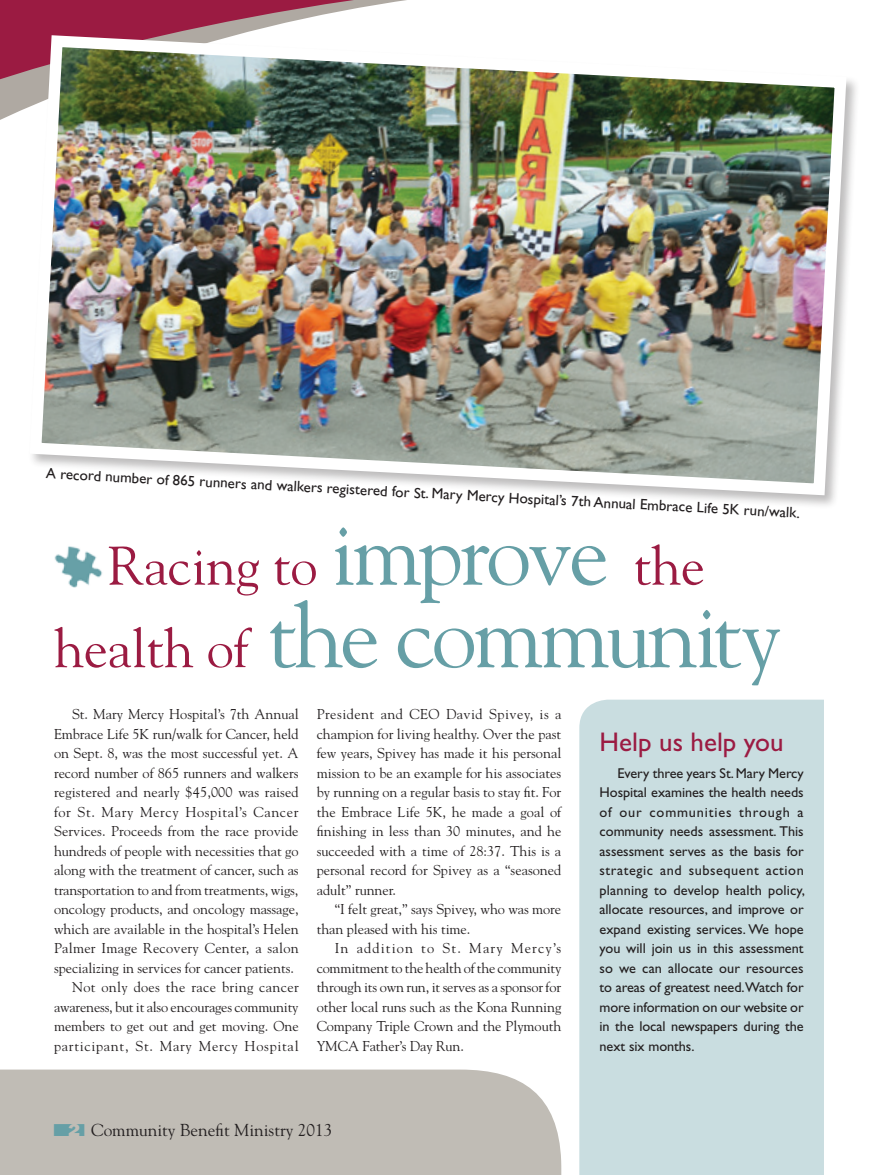
<style>
.page{position:relative;width:878px;height:1175px;background:#fff}
.page>*{position:absolute;margin:0;border:0;box-sizing:border-box;transform-origin:0 0}
.t1{font:90px "Goudy Std";letter-spacing:-.04em;color:#669fa6}
.t2{font:54px "Goudy Std";letter-spacing:-.005em;color:#9b1b42}
.t3{font:27px "Gill Sans Std";color:#9b1b42}
.t4{font:17.25px "Goudy Std";color:#231f20}
.t5{font:15px "Gill Sans Std";color:#231f20}
.t6{font:14.25px/19.5px "Goudy Std";letter-spacing:-.005em;color:#231f20;text-align:justify}
.t7{font:14.25px/19.5px "Gill Sans Std";letter-spacing:-.005em;color:#231f20;text-align:justify}
.t8{font:14.25px "Goudy Std";letter-spacing:.02em;color:#231f20}
.t9{font:14.25px "Goudy Std";letter-spacing:.05em;color:#231f20}
.t10{font:14.25px "Goudy Std";letter-spacing:.04em;color:#231f20}
.s1{font-size:90px;color:#669fa6}
.s2{font-size:54px;color:#9b1b42}
.s3{font-family:"Franklin Gothic Supplement";color:#669fa6}
</style>
<div class="page">
<div style="left:579px;top:699px;width:245px;height:475px;background:#c9dde0"></div>
<svg style="left:0;top:0;width:407px;height:120px;fill:#9b1b42"></svg>
<div style="left:0;top:1069px;width:561px;height:105px;background:#c0bcb5"></div>
<img style="left:24px;top:29px;width:828px;height:472px">
<img style="left:54px;top:546px;width:49px;height:41px">
<p class="t5" style="left:47px;top:464px;width:756px;rotate:3deg">A record number of 865 runners and walkers registered for St. Mary Mercy Hospital’s 7th Annual Embrace Life 5K run/walk.</p>
<h2 class="t2" style="left:108px;top:532px;width:598px">Racing to <span class="s1">improve</span> the</h2>
<h1 class="t1" style="left:54px;top:580px;width:728px"><span class="s2">health of</span> the community</h1>
<p class="t6" style="left:72px;top:704px;width:228px">St. Mary Mercy Hospital’s 7th Annual</p>
<p class="t6" style="left:54px;top:723px;width:246px">Embrace Life 5K run/walk for Cancer, held</p>
<p class="t6" style="left:54px;top:743px;width:246px">on Sept. 8, was the most successful yet. A</p>
<p class="t6" style="left:54px;top:762px;width:246px">record number of 865 runners and walkers</p>
<p class="t6" style="left:54px;top:782px;width:246px">registered and nearly $45,000 was raised</p>
<p class="t10" style="left:54px;top:803px;width:246px">for St. Mary Mercy Hospital’s Cancer</p>
<p class="t6" style="left:54px;top:821px;width:246px">Services. Proceeds from the race provide</p>
<p class="t6" style="left:54px;top:840px;width:246px">hundreds of people with necessities that go</p>
<p class="t6" style="left:54px;top:860px;width:246px">along with the treatment of cancer, such as</p>
<p class="t6" style="left:54px;top:879px;width:246px">transportation to and from treatments, wigs,</p>
<p class="t6" style="left:54px;top:899px;width:246px">oncology products, and oncology massage,</p>
<p class="t6" style="left:54px;top:918px;width:246px">which are available in the hospital’s Helen</p>
<p class="t8" style="left:54px;top:939px;width:246px">Palmer Image Recovery Center, a salon</p>
<p class="t6" style="left:54px;top:957px;width:241px">specializing in services for cancer patients.</p>
<p class="t8" style="left:72px;top:978px;width:228px">Not only does the race bring cancer</p>
<p class="t6" style="left:54px;top:996px;width:246px">awareness, but it also encourages community</p>
<p class="t6" style="left:54px;top:1016px;width:246px">members to get out and get moving. One</p>
<p class="t9" style="left:54px;top:1036px;width:246px">participant, St. Mary Mercy Hospital</p>
<p class="t6" style="left:316px;top:704px;width:246px">President and CEO David Spivey, is a champion for living healthy. Over the past few years, Spivey has made it his personal mission to be an example for his associates by running on a regular basis to stay fit. For the Embrace Life 5K, he made a goal of finishing in less than 30 minutes, and he succeeded with a time of 28:37. This is a personal record for Spivey as a “seasoned adult” runner.</p>
<p class="t6" style="left:316px;top:899px;width:246px;text-indent:18px">“I felt great,” says Spivey, who was more than pleased with his time.</p>
<p class="t6" style="left:316px;top:938px;width:246px;text-indent:18px">In addition to St. Mary Mercy’s commitment to the health of the community through its own run, it serves as a sponsor for other local runs such as the Kona Running Company Triple Crown and the Plymouth YMCA Father’s Day Run.</p>
<p class="t4" style="left:54px;top:1119px;width:280px"><span class="s3">b</span> Community Benefit Ministry 2013</p>
<h3 class="t3" style="left:599px;top:726px;width:185px">Help us help you</h3>
<p class="t7" style="left:599px;top:763px;width:207px;text-indent:18px">Every three years St. Mary Mercy Hospital examines the health needs of our communities through a community needs assessment. This assessment serves as the basis for strategic and subsequent action planning to develop health policy, allocate resources, and improve or expand existing services. We hope you will join us in this assessment so we can allocate our resources to areas of greatest need.Watch for more information on our website or in the local newspapers during the next six months.</p>
</div>
